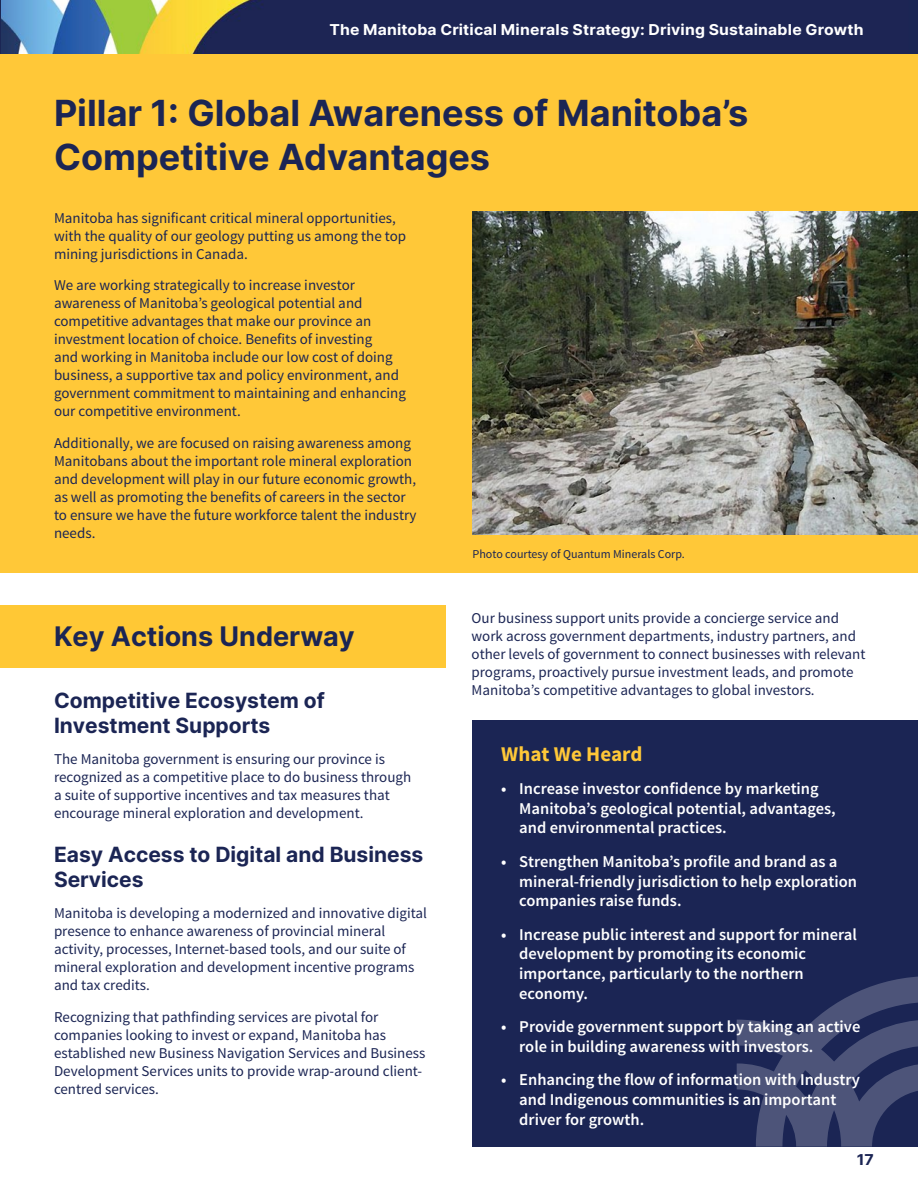
<style>
.page{position:relative;width:918px;height:1188px;background:#fff}
.page>*{position:absolute;margin:0;border:0;box-sizing:border-box;transform-origin:0 0}
.t1{font:700 36px/43.2px "Inter";color:#1b2554}
.t2{font:700 27px "Inter";color:#1b2554}
.t3{font:700 21px/25.2px "Inter";color:#1b2554}
.t4{font:700 21px "Source Sans Pro";color:#ffc838}
.t5{font:600 16.5px/19.8px "Source Sans Pro";color:#fff}
.t6{font:15px/18px "Source Sans Pro";color:#1b2554}
.t7{font:700 15px "Inter";letter-spacing:.01em;color:#fff;scale:1.05 1}
.t8{font:700 15px "Inter";color:#1b2554;scale:1.05 1}
.t9{font:12px "Source Sans Pro";color:#1b2554}
</style>
<div class="page">
<img style="left:0;top:0;width:918px;height:54px">
<div style="left:472px;top:720px;width:446px;height:427px;background:#1b2554"></div>
<svg style="left:737px;top:976px;width:181px;height:171px"></svg>
<div style="left:0;top:605px;width:446px;height:63px;background:#ffc835"></div>
<div style="left:0;top:54px;width:918px;height:518px;background:#ffc838"></div>
<img style="left:472px;top:212px;width:446px;height:323px">
<p class="t7" style="left:329px;top:19px;width:510px">The Manitoba Critical Minerals Strategy: Driving Sustainable Growth</p>
<h1 class="t1" style="left:54px;top:91px;width:696px">Pillar 1: Global Awareness of Manitoba’s<br>Competitive Advantages</h1>
<p class="t6" style="left:54px;top:209px;width:354px">Manitoba has significant critical mineral opportunities, with the quality of our geology putting us among the top mining jurisdictions in Canada.</p>
<p class="t6" style="left:54px;top:277px;width:354px">We are working strategically to increase investor awareness of Manitoba’s geological potential and competitive advantages that make our province an investment location of choice. Benefits of investing<br>and working in Manitoba include our low cost of doing business, a supportive tax and policy environment, and government commitment to maintaining and enhancing our competitive environment.</p>
<p class="t6" style="left:54px;top:434px;width:364px">Additionally, we are focused on raising awareness among Manitobans about the important role mineral exploration and development will play in our future economic growth, as well as promoting the benefits of careers in the sector to ensure we have the future workforce talent the industry needs.</p>
<p class="t9" style="left:472px;top:547px;width:214px">Photo courtesy of Quantum Minerals Corp.</p>
<h2 class="t2" style="left:54px;top:617px;width:302px">Key Actions Underway</h2>
<h3 class="t3" style="left:54px;top:687px;width:272px">Competitive Ecosystem of<br>Investment Supports</h3>
<p class="t6" style="left:54px;top:751px;width:359px">The Manitoba government is ensuring our province is recognized as a competitive place to do business through a suite of supportive incentives and tax measures that encourage mineral exploration and development.</p>
<h3 class="t3" style="left:54px;top:841px;width:371px">Easy Access to Digital and Business<br>Services</h3>
<p class="t6" style="left:54px;top:905px;width:375px">Manitoba is developing a modernized and innovative digital presence to enhance awareness of provincial mineral activity, processes, Internet-based tools, and our suite of mineral exploration and development incentive programs and tax credits.</p>
<p class="t6" style="left:54px;top:1008px;width:373px">Recognizing that pathfinding services are pivotal for companies looking to invest or expand, Manitoba has established new Business Navigation Services and Business Development Services units to provide wrap-around client&shy;centred services.</p>
<p class="t6" style="left:472px;top:610px;width:395px">Our business support units provide a concierge service and work across government departments, industry partners, and other levels of government to connect businesses with relevant programs, proactively pursue investment leads, and promote Manitoba’s competitive advantages to global investors.</p>
<h3 class="t4" style="left:501px;top:740px;width:143px">What We Heard</h3>
<p class="t5" style="left:519px;top:779px;width:318px;text-indent:-18px">• Increase investor confidence by marketing<br>Manitoba’s geological potential, advantages, and environmental practices.</p>
<p class="t5" style="left:519px;top:852px;width:339px;text-indent:-18px">• Strengthen Manitoba’s profile and brand as a mineral-friendly jurisdiction to help exploration companies raise funds.</p>
<p class="t5" style="left:519px;top:925px;width:339px;text-indent:-18px">• Increase public interest and support for mineral development by promoting its economic importance, particularly to the northern economy.</p>
<p class="t5" style="left:519px;top:1017px;width:343px;text-indent:-18px">• Provide government support by taking an active role in building awareness with investors.</p>
<p class="t5" style="left:519px;top:1070px;width:342px;text-indent:-18px">• Enhancing the flow of information with Industry and Indigenous communities is an important driver for growth.</p>
<p class="t8" style="left:857px;top:1148px;width:18px">17</p>
</div>
